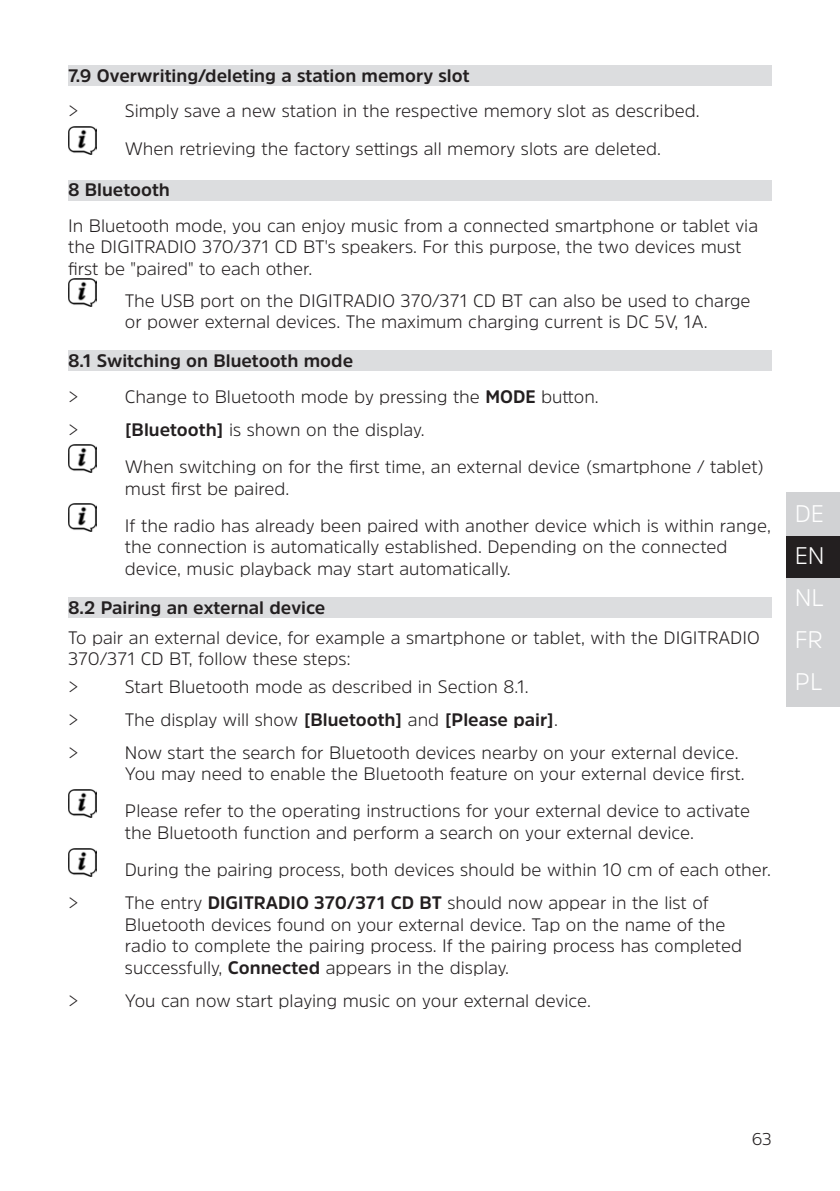
<style>
.page{position:relative;width:840px;height:1191px;background:#fff}
.page>*{position:absolute;margin:0;border:0;box-sizing:border-box;transform-origin:0 0}
.t1{font:300 24px/42px "Amsi Pro";color:#fff;text-align:justify}
.Einzug{font:300 18px/21.6px "Amsi Pro";color:#231f20}
.Hinweis{font:300 18px/21.6px "Amsi Pro";color:#231f20}
.Einzug-2{font:700 18px "Amsi Pro";color:#231f20}
.t2{font:300 17px "Amsi Pro";color:#231f20}
.s1{font-weight:700}
.s2{font-weight:300}
</style>
<div class="page">
<div style="left:785px;top:577px;width:54px;height:44px;background:#d1d2d4"></div>
<div style="left:785px;top:534px;width:54px;height:43px;background:#231f20"></div>
<div style="left:785px;top:492px;width:54px;height:43px;background:#d1d2d4"></div>
<div style="left:785px;top:621px;width:54px;height:43px;background:#d1d2d4"></div>
<div style="left:785px;top:664px;width:54px;height:43px;background:#d1d2d4"></div>
<div style="left:68px;top:65px;width:703px;height:21px;background:#dcdddf"></div>
<div style="left:68px;top:180px;width:703px;height:20px;background:#dcdddf"></div>
<div style="left:68px;top:350px;width:703px;height:21px;background:#dcdddf"></div>
<div style="left:68px;top:597px;width:703px;height:21px;background:#dcdddf"></div>
<img style="left:68px;top:127px;width:28px;height:28px">
<img style="left:68px;top:279px;width:28px;height:28px">
<img style="left:68px;top:445px;width:28px;height:28px">
<img style="left:68px;top:504px;width:28px;height:28px">
<img style="left:68px;top:789px;width:28px;height:28px">
<img style="left:68px;top:848px;width:28px;height:28px">
<p class="Einzug-2" style="left:68px;top:63px;width:403px">7.9 Overwriting/deleting a station memory slot</p>
<p class="Einzug" style="left:68px;top:100px;width:12px">&gt;</p>
<p class="Einzug" style="left:125px;top:100px;width:576px">Simply save a new station in the respective memory slot as described.</p>
<p class="Hinweis" style="left:125px;top:137px;width:537px">When retrieving the factory settings all memory slots are deleted.</p>
<p class="Einzug-2" style="left:68px;top:177px;width:103px">8 Bluetooth</p>
<p class="Einzug" style="left:68px;top:214px;width:691px">In Bluetooth mode, you can enjoy music from a connected smartphone or tablet via the DIGITRADIO 370/371 CD BT's speakers. For this purpose, the two devices must first be "paired" to each other.</p>
<p class="Hinweis" style="left:125px;top:289px;width:627px">The USB port on the DIGITRADIO 370/371 CD BT can also be used to charge or power external devices. The maximum charging current is DC 5V, 1A.</p>
<p class="Einzug-2" style="left:68px;top:348px;width:286px">8.1 Switching on Bluetooth mode</p>
<p class="Einzug" style="left:68px;top:385px;width:12px">&gt;</p>
<p class="Einzug" style="left:125px;top:385px;width:475px">Change to Bluetooth mode by pressing the <span class="s1">MODE</span> button.</p>
<p class="Einzug" style="left:68px;top:418px;width:12px">&gt;</p>
<p class="Einzug" style="left:125px;top:418px;width:301px"><span class="s1">[Bluetooth]</span> is shown on the display.</p>
<p class="Hinweis" style="left:125px;top:455px;width:640px">When switching on for the first time, an external device (smartphone / tablet) must first be paired.</p>
<p class="Hinweis" style="left:125px;top:514px;width:647px">If the radio has already been paired with another device which is within range, the connection is automatically established. Depending on the connected device, music playback may start automatically.</p>
<p class="Einzug-2" style="left:68px;top:595px;width:259px">8.2 Pairing an external device</p>
<p class="Einzug" style="left:68px;top:626px;width:692px">To pair an external device, for example a smartphone or tablet, with the DIGITRADIO<br>370/371 CD BT, follow these steps:</p>
<p class="Einzug" style="left:68px;top:675px;width:12px">&gt;</p>
<p class="Einzug" style="left:125px;top:675px;width:405px">Start Bluetooth mode as described in Section 8.1.</p>
<p class="Einzug" style="left:68px;top:708px;width:12px">&gt;</p>
<p class="Einzug-2" style="left:125px;top:707px;width:434px"><span class="s2">The display will show</span> [Bluetooth] <span class="s2">and</span> [Please pair]<span class="s2">.</span></p>
<p class="Einzug" style="left:68px;top:741px;width:12px">&gt;</p>
<p class="Einzug" style="left:125px;top:741px;width:621px">Now start the search for Bluetooth devices nearby on your external device.<br>You may need to enable the Bluetooth feature on your external device first.</p>
<p class="Hinweis" style="left:125px;top:799px;width:626px">Please refer to the operating instructions for your external device to activate the Bluetooth function and perform a search on your external device.</p>
<p class="Hinweis" style="left:125px;top:858px;width:647px">During the pairing process, both devices should be within 10 cm of each other.</p>
<p class="Einzug" style="left:68px;top:891px;width:12px">&gt;</p>
<p class="Einzug" style="left:125px;top:891px;width:618px">The entry <span class="s1">DIGITRADIO 370/371 CD BT</span> should now appear in the list of Bluetooth devices found on your external device. Tap on the name of the radio to complete the pairing process. If the pairing process has completed successfully, <span class="s1">Connected</span> appears in the display.</p>
<p class="Einzug" style="left:68px;top:989px;width:12px">&gt;</p>
<p class="Einzug" style="left:125px;top:989px;width:467px">You can now start playing music on your external device.</p>
<h1 class="t1" style="left:794px;top:492px;width:31px">DE EN NL FR PL</h1>
<p class="t2" style="left:751px;top:1127px;width:22px">63</p>
</div>
